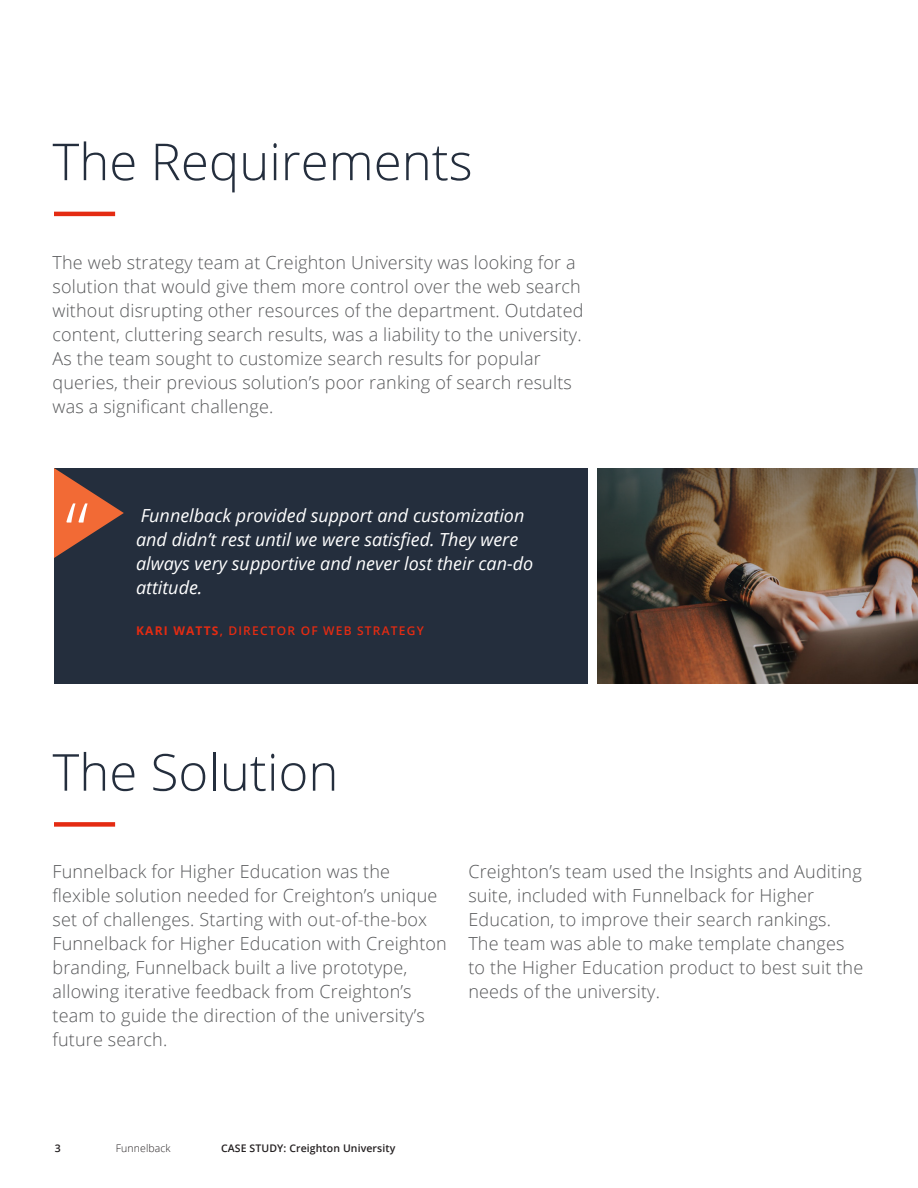
<style>
.page{position:relative;width:918px;height:1188px;background:#fff}
.page>*{position:absolute;margin:0;border:0;box-sizing:border-box;transform-origin:0 0}
.t1{font:300 51px "Open Sans";color:#242e3d}
.t2{font:300 18px/24px "Open Sans";letter-spacing:.01em;color:#57585a}
.t3{font:italic 18px/24px "Open Sans";color:#fff}
.t4{font:600 12px "Open Sans";letter-spacing:.1em;color:#e42b12}
.t5{font:600 10.5px "Open Sans";letter-spacing:.01em;color:#231f20}
.t6{font:300 10.5px "Open Sans";letter-spacing:.01em;color:#231f20}
.s1{font-weight:700}
</style>
<div class="page">
<img style="left:597px;top:468px;width:321px;height:216px">
<div style="left:54px;top:468px;width:534px;height:216px;background:#242e3d"></div>
<hr style="left:54px;top:212px;width:61px;height:4px;background:#e42b12">
<div style="left:54px;top:822px;width:61px;height:5px;background:#e42b12"></div>
<svg style="left:54px;top:468px;width:70px;height:90px"></svg>
<p class="t1" style="left:52px;top:127px;width:422px">The Requirements</p>
<p class="t2" style="left:52px;top:250px;width:532px">The web strategy team at Creighton University was looking for a solution that would give them more control over the web search without disrupting other resources of the department. Outdated content, cluttering search results, was a liability to the university.<br>As the team sought to customize search results for popular queries, their previous solution’s poor ranking of search results was a significant challenge.</p>
<p class="t3" style="left:136px;top:503px;width:399px">Funnelback provided support and customization and didn’t rest until we were satisfied. They were always very supportive and never lost their can-do attitude.</p>
<p class="t4" style="left:136px;top:623px;width:289px"><span class="s1">KARI WATTS</span>, DIRECTOR OF WEB STRATEGY</p>
<p class="t1" style="left:52px;top:737px;width:287px">The Solution</p>
<p class="t2" style="left:52px;top:859px;width:396px">Funnelback for Higher Education was the flexible solution needed for Creighton’s unique set of challenges. Starting with out-of-the-box Funnelback for Higher Education with Creighton branding, Funnelback built a live prototype, allowing iterative feedback from Creighton’s team to guide the direction of the university’s future search.</p>
<p class="t2" style="left:468px;top:859px;width:396px">Creighton’s team used the Insights and Auditing suite, included with Funnelback for Higher Education, to improve their search rankings.<br>The team was able to make template changes to the Higher Education product to best suit the needs of the university.</p>
<p class="t5" style="left:55px;top:1141px;width:7px">3</p>
<p class="t6" style="left:116px;top:1141px;width:56px">Funnelback</p>
<p class="t5" style="left:221px;top:1141px;width:176px">CASE STUDY: Creighton University</p>
</div>
